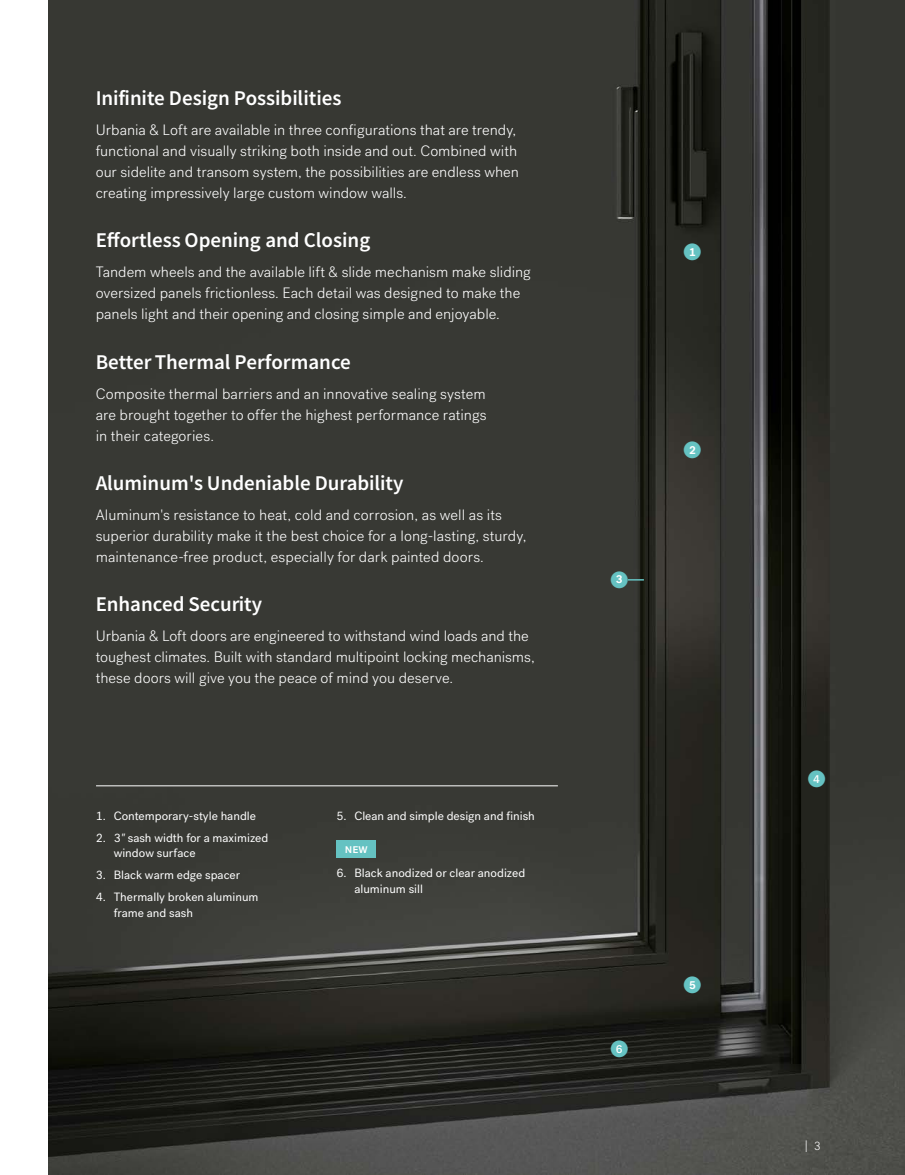
<style>
.page{position:relative;width:905px;height:1175px;background:#fff}
.page>*{position:absolute;margin:0;border:0;box-sizing:border-box;transform-origin:0 0}
.t1{font:300 23.25px "Post Grotesk";color:#65c2c2}
.H2_Post_grotesk_medi{font:21px "Source Sans Variable";color:#fff}
.P2_Post_grotesk_9_12{font:300 15px/21px "Post Grotesk";color:#fff}
.t2{font:12px/15.8px "Post Grotesk";color:#fff}
.t3{font:500 12px "Post Grotesk";color:#fff}
.Footer_Right_page{font:300 12px "Post Grotesk";color:#fff}
.s1{font-style:italic}
</style>
<div class="page">
<img style="left:48px;top:0;width:856px;height:1174px">
<svg style="left:627px;top:579px;width:17px;height:1px"></svg>
<svg style="left:336px;top:840px;width:40px;height:18px"></svg>
<hr style="left:96px;top:785px;width:462px;height:1px;background:#fff">
<p class="H2_Post_grotesk_medi" style="left:96px;top:85px;width:247px">Inifinite Design Possibilities</p>
<p class="P2_Post_grotesk_9_12" style="left:96px;top:120px;width:425px">Urbania &amp; Loft are available in three configurations that are trendy, functional and visually striking both inside and out. Combined with our sidelite and transom system, the possibilities are endless when creating impressively large custom window walls.</p>
<p class="H2_Post_grotesk_medi" style="left:96px;top:228px;width:276px">Effortless Opening and Closing</p>
<p class="P2_Post_grotesk_9_12" style="left:96px;top:262px;width:436px">Tandem wheels and the available lift &amp; slide mechanism make sliding oversized panels frictionless. Each detail was designed to make the panels light and their opening and closing simple and enjoyable.</p>
<p class="H2_Post_grotesk_medi" style="left:96px;top:349px;width:257px">Better Thermal Performance</p>
<p class="P2_Post_grotesk_9_12" style="left:96px;top:383px;width:392px;text-align:justify">Composite thermal barriers and an innovative sealing system are brought together to offer the highest performance ratings in their categories.</p>
<p class="H2_Post_grotesk_medi" style="left:96px;top:470px;width:309px">Aluminum's Undeniable Durability</p>
<p class="P2_Post_grotesk_9_12" style="left:96px;top:504px;width:432px">Aluminum's resistance to heat, cold and corrosion, as well as its superior durability make it the best choice for a long-lasting, sturdy, maintenance-free product, especially for dark painted doors.</p>
<p class="H2_Post_grotesk_medi" style="left:96px;top:591px;width:168px">Enhanced Security</p>
<p class="P2_Post_grotesk_9_12" style="left:96px;top:625px;width:440px">Urbania &amp; Loft doors are engineered to withstand wind loads and the toughest climates. Built with standard multipoint locking mechanisms, these doors will give you the peace of mind you deserve.</p>
<p class="t2" style="left:96px;top:808px;width:162px">1. Contemporary-style handle</p>
<p class="t2" style="left:114px;top:829px;width:156px;text-indent:-18px">2. 3<span class="s1">"</span> sash width for a maximized window surface</p>
<p class="t2" style="left:96px;top:867px;width:146px">3. Black warm edge spacer</p>
<p class="t2" style="left:114px;top:889px;width:146px;text-indent:-18px">4. Thermally broken aluminum frame and sash</p>
<p class="t2" style="left:336px;top:808px;width:200px">5. Clean and simple design and finish</p>
<p class="t3" style="left:345px;top:841px;width:24px">new</p>
<p class="t2" style="left:354px;top:865px;width:172px;text-indent:-18px">6. Black anodized or clear anodized aluminum sill</p>
<p class="t1" style="left:682px;top:239px;width:21px">●<sup>1</sup></p>
<p class="t1" style="left:609px;top:566px;width:21px">●<sup>3</sup></p>
<p class="t1" style="left:682px;top:437px;width:21px">●<sup>2</sup></p>
<p class="t1" style="left:609px;top:1035px;width:21px">●<sup>6</sup></p>
<p class="t1" style="left:682px;top:971px;width:21px">●<sup>5</sup></p>
<p class="t1" style="left:806px;top:766px;width:21px">●<sup>4</sup></p>
<p class="Footer_Right_page" style="left:804px;top:1138px;width:18px">| 3</p>
</div>
